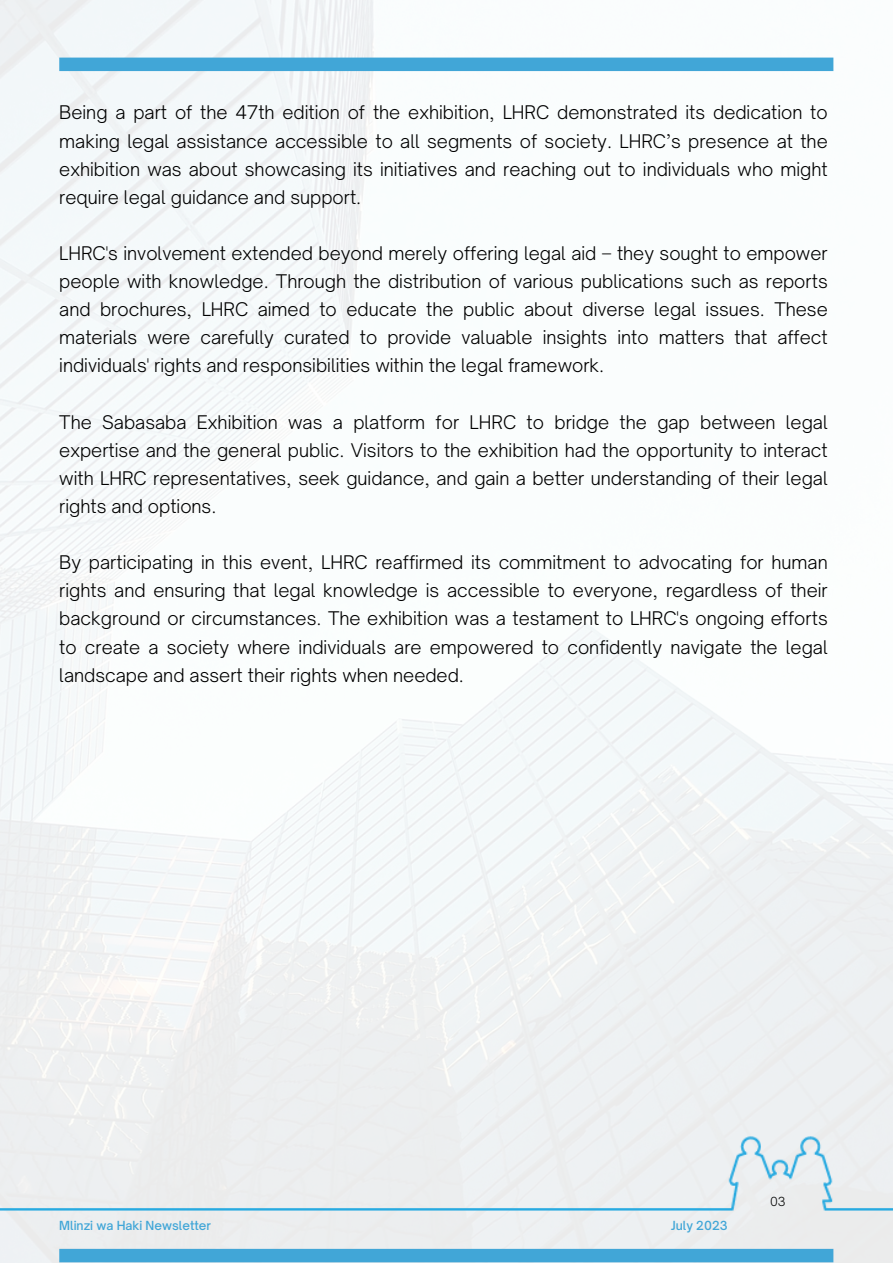
<style>
.page{position:relative;width:893px;height:1264px;background:#fff}
.page>*{position:absolute;margin:0;border:0;box-sizing:border-box;transform-origin:0 0}
.t1{font:300 18px/28px "Open Sauce One";color:#000;text-align:justify}
.t2{font:500 12px "Open Sauce One";color:#41a6d7}
.t3{font:300 12px "Open Sauce One";color:#000}
</style>
<div class="page">
<div style="left:59px;top:58px;width:774px;height:13px;background:#41a6d7"></div>
<div style="left:59px;top:1248px;width:774px;height:14px;background:#41a6d7"></div>
<div style="left:0;top:1118px;width:892px;height:101px;background:#eceef0"></div>
<p class="t1" style="left:59px;top:98px;width:770px">Being a part of the 47th edition of the exhibition, LHRC demonstrated its dedication to making legal assistance accessible to all segments of society. LHRC’s presence at the exhibition was about showcasing its initiatives and reaching out to individuals who might require legal guidance and support.</p>
<p class="t1" style="left:59px;top:239px;width:770px">LHRC's involvement extended beyond merely offering legal aid – they sought to empower people with knowledge. Through the distribution of various publications such as reports and brochures, LHRC aimed to educate the public about diverse legal issues. These materials were carefully curated to provide valuable insights into matters that affect individuals' rights and responsibilities within the legal framework.</p>
<p class="t1" style="left:59px;top:408px;width:770px">The Sabasaba Exhibition was a platform for LHRC to bridge the gap between legal expertise and the general public. Visitors to the exhibition had the opportunity to interact with LHRC representatives, seek guidance, and gain a better understanding of their legal rights and options.</p>
<p class="t1" style="left:59px;top:548px;width:770px">By participating in this event, LHRC reaffirmed its commitment to advocating for human rights and ensuring that legal knowledge is accessible to everyone, regardless of their background or circumstances. The exhibition was a testament to LHRC's ongoing efforts to create a society where individuals are empowered to confidently navigate the legal landscape and assert their rights when needed.</p>
<p class="t2" style="left:59px;top:1217px;width:153px">Mlinzi wa Haki Newsletter</p>
<p class="t2" style="left:671px;top:1217px;width:58px">July 2023</p>
<p class="t3" style="left:770px;top:1194px;width:17px">03</p>
</div>
